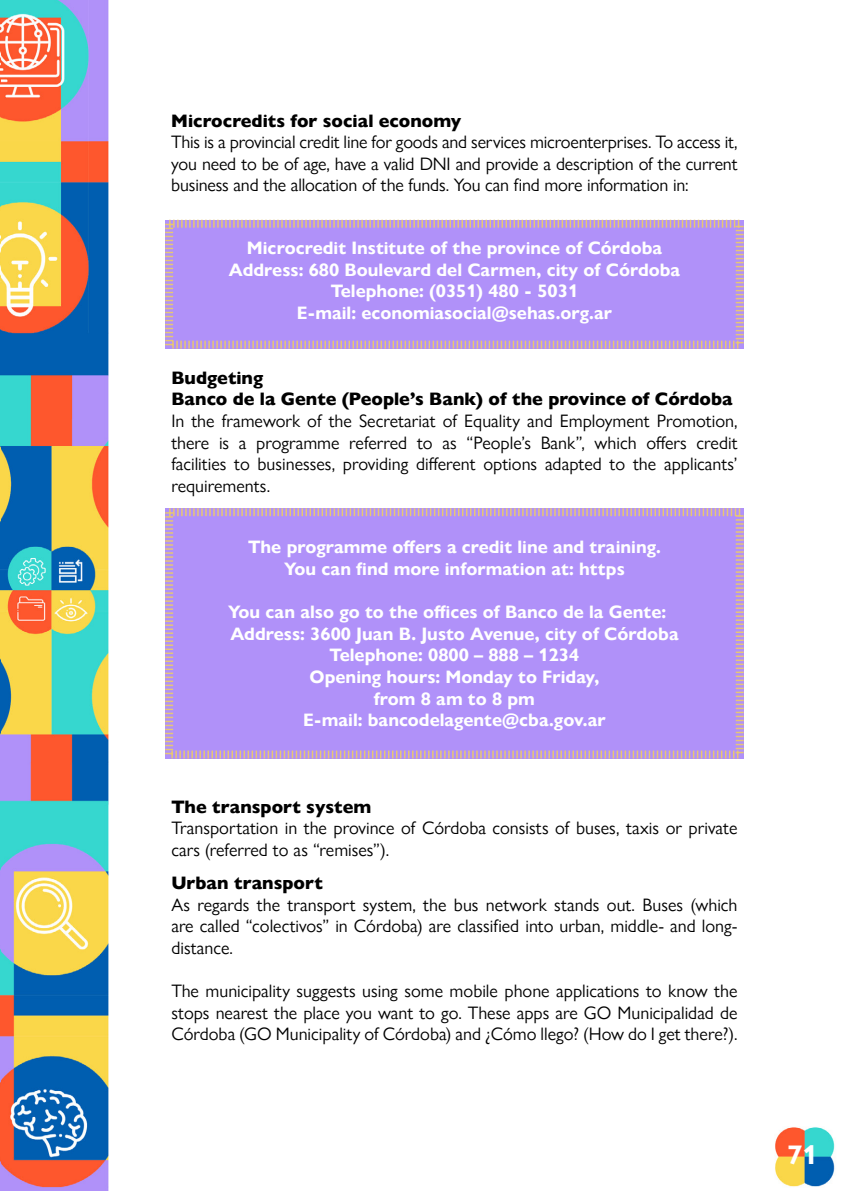
<style>
.page{position:relative;width:851px;height:1191px;background:#fff}
.page>*{position:absolute;margin:0;border:0;box-sizing:border-box;transform-origin:0 0}
.t1{font:700 26.8px "Gill Sans Nova";color:#fff}
.t2{font:18px/21.6px "Gill Sans Nova";color:#000;text-align:justify}
.t3{font:700 18px/21.6px "Gill Sans Nova";color:#fff;text-align:center}
.t4{font:800 18px/21.6px "Gill Sans Nova";color:#000}
</style>
<div class="page">
<img style="left:1px;top:0;width:834px;height:1191px">
<hr style="left:0;top:0;width:1px;height:1191px;background:#000">
<svg style="left:164px;top:218px;width:581px;height:132px;background:#b496f1"></svg>
<svg style="left:164px;top:506px;width:581px;height:254px;background:#b294f4"></svg>
<p class="t4" style="left:171px;top:110px;width:291px">Microcredits for social economy</p>
<p class="t2" style="left:171px;top:131px;width:567px">This is a provincial credit line for goods and services microenterprises. To access it, you need to be of age, have a valid DNI and provide a description of the current business and the allocation of the funds. You can find more information in:</p>
<p class="t3" style="left:229px;top:237px;width:453px">Microcredit Institute of the province of Córdoba Address: 680 Boulevard del Carmen, city of Córdoba Telephone: (0351) 480 - 5031<br>E-mail: economiasocial@sehas.org.ar</p>
<p class="t4" style="left:171px;top:367px;width:562px">Budgeting<br>Banco de la Gente (People’s Bank) of the province of Córdoba</p>
<p class="t2" style="left:171px;top:410px;width:567px">In the framework of the Secretariat of Equality and Employment Promotion, there is a programme referred to as “People’s Bank”, which offers credit facilities to businesses, providing different options adapted to the applicants’ requirements.</p>
<p class="t3" style="left:248px;top:536px;width:414px">The programme offers a credit line and training.<br>You can find more information at: https</p>
<p class="t3" style="left:228px;top:601px;width:439px">You can also go to the offices of Banco de la Gente:</p>
<p class="t3" style="left:230px;top:623px;width:449px">Address: 3600 Juan B. Justo Avenue, city of Córdoba</p>
<p class="t3" style="left:329px;top:644px;width:251px">Telephone: 0800 – 888 – 1234</p>
<p class="t3" style="left:309px;top:666px;width:291px">Opening hours: Monday to Friday,</p>
<p class="t3" style="left:374px;top:687px;width:162px">from 8 am to 8 pm</p>
<p class="t3" style="left:303px;top:709px;width:304px">E-mail: bancodelagente@cba.gov.ar</p>
<p class="t4" style="left:171px;top:795px;width:201px">The transport system</p>
<p class="t2" style="left:171px;top:817px;width:567px">Transportation in the province of Córdoba consists of buses, taxis or private cars (referred to as “remises”).</p>
<p class="t4" style="left:171px;top:872px;width:153px">Urban transport</p>
<p class="t2" style="left:171px;top:893px;width:567px">As regards the transport system, the bus network stands out. Buses (which are called “colectivos” in Córdoba) are classified into urban, middle- and long&shy;distance.</p>
<p class="t2" style="left:171px;top:980px;width:567px">The municipality suggests using some mobile phone applications to know the stops nearest the place you want to go. These apps are GO Municipalidad de Córdoba (GO Municipality of Córdoba) and ¿Cómo llego? (How do I get there?).</p>
<h1 class="t1" style="left:787px;top:1138px;width:32px">71</h1>
</div>
